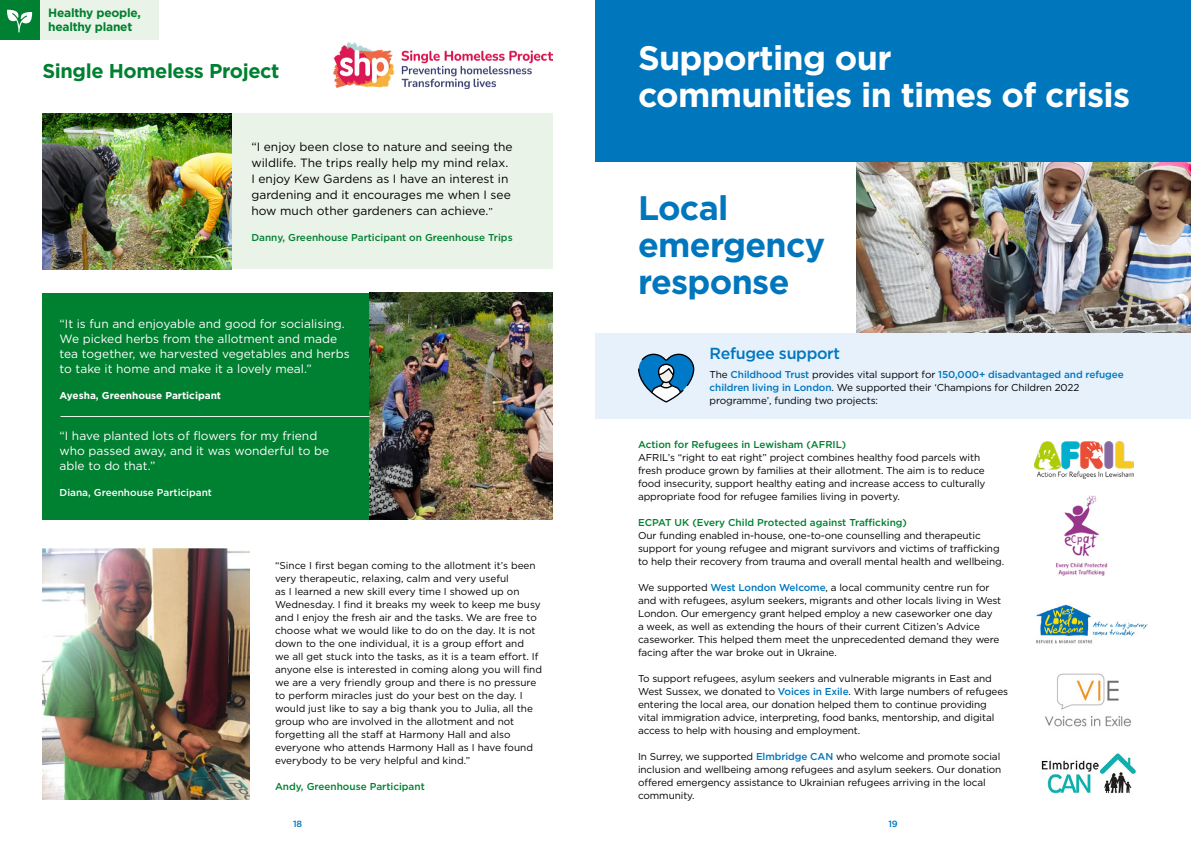
<style>
.page{position:relative;width:1191px;height:842px;background:#fff}
.page>*{position:absolute;margin:0;border:0;box-sizing:border-box;transform-origin:0 0}
.Main_Headings{font:700 34px/37px "Gotham";letter-spacing:-.02em;color:#fff}
.Main_Headings-2{font:700 34px/37px "Gotham";letter-spacing:-.02em;color:#0076bd}
.Main_Headings-3{font:700 20px "Gotham";letter-spacing:-.02em;color:#008031}
.Subheadings_Cyan{font:500 16px "Gotham";letter-spacing:-.02em;color:#0076bd}
.Body_Copy{font:12px/15px "Gotham";color:#fff}
.Body_Copy-2{font:12px/16px "Gotham";color:#000}
.Main_Headings-4{font:700 12px/14.4px "Gotham";letter-spacing:-.02em;color:#008031}
.Body_Copy-3{font:10px/13px "Gotham";letter-spacing:-.01em;color:#000}
.Body_Copy-4{font:500 10px "Gotham";color:#008031}
.Body_Copy-5{font:700 10px "Gotham";color:#fff}
.Body_Copy-6{font:500 10px "Gotham";color:#fff}
.t1{font:500 9px "Gotham";color:#0076bd}
.s1{font-size:10px}
.s2{font-weight:500;color:#0076bd}
.s3{font-weight:500;color:#008031}
</style>
<div class="page">
<img style="left:856px;top:162px;width:335px;height:171px">
<div style="left:595px;top:333px;width:596px;height:85px;background:#e6f1fc"></div>
<img style="left:333px;top:43px;width:220px;height:45px">
<div style="left:43px;top:293px;width:326px;height:226px;background:#008031"></div>
<img style="left:43px;top:549px;width:206px;height:250px">
<div style="left:595px;top:0;width:596px;height:162px;background:#0076bd"></div>
<img style="left:1035px;top:441px;width:98px;height:38px">
<img style="left:1056px;top:495px;width:52px;height:81px">
<img style="left:1036px;top:604px;width:112px;height:40px">
<img style="left:1045px;top:673px;width:87px;height:54px">
<img style="left:1041px;top:753px;width:95px;height:41px">
<svg style="left:638px;top:353px;width:55px;height:50px"></svg>
<img style="left:369px;top:293px;width:184px;height:226px">
<div style="left:231px;top:113px;width:322px;height:156px;background:#eaf3e7"></div>
<img style="left:43px;top:113px;width:189px;height:156px">
<hr style="left:60px;top:416px;width:309px;height:1px;background:#eaf3e7">
<div style="left:40px;top:0;width:119px;height:40px;background:#eaf3e7"></div>
<div style="left:0;top:0;width:40px;height:40px;background:#008031"></div>
<svg style="left:7px;top:10px;width:25px;height:23px"></svg>
<p class="Main_Headings-4" style="left:48px;top:5px;width:94px">Healthy people, healthy planet</p>
<p class="Main_Headings-3" style="left:43px;top:58px;width:238px">Single Homeless Project</p>
<p class="Body_Copy-2" style="left:251px;top:139px;width:263px">“I enjoy been close to nature and seeing the wildlife. The trips really help my mind relax.<br>I enjoy Kew Gardens as I have an interest in gardening and it encourages me when I see how much other gardeners can achieve.<span class="s1">”</span></p>
<p class="Body_Copy-4" style="left:251px;top:231px;width:263px">Danny, Greenhouse Participant on Greenhouse Trips</p>
<p class="Body_Copy" style="left:60px;top:316px;width:292px">“It is fun and enjoyable and good for socialising.<br>We picked herbs from the allotment and made tea together, we harvested vegetables and herbs to take it home and make it a lovely meal.”</p>
<p class="Body_Copy-5" style="left:60px;top:389px;width:163px">Ayesha, Greenhouse Participant</p>
<p class="Body_Copy" style="left:60px;top:428px;width:271px">“I have planted lots of flowers for my friend who passed away, and it was wonderful to be able to do that.”</p>
<p class="Body_Copy-6" style="left:60px;top:486px;width:154px">Diana, Greenhouse Participant</p>
<p class="Body_Copy-3" style="left:275px;top:558px;width:268px">“Since I first began coming to the allotment it’s been very therapeutic, relaxing, calm and very useful<br>as I learned a new skill every time I showed up on Wednesday. I find it breaks my week to keep me busy and I enjoy the fresh air and the tasks. We are free to choose what we would like to do on the day. It is not down to the one individual, it is a group effort and<br>we all get stuck into the tasks, as it is a team effort. If anyone else is interested in coming along you will find we are a very friendly group and there is no pressure to perform miracles just do your best on the day. I would just like to say a big thank you to Julia, all the group who are involved in the allotment and not</p>
<p class="Body_Copy-3" style="left:275px;top:727px;width:259px">forgetting all the staff at Harmony Hall and also everyone who attends Harmony Hall as I have found everybody to be very helpful and kind.”</p>
<p class="Body_Copy-4" style="left:275px;top:779px;width:151px">Andy, Greenhouse Participant</p>
<p class="Main_Headings" style="left:638px;top:39px;width:493px">Supporting our<br>communities in times of crisis</p>
<p class="Main_Headings-2" style="left:638px;top:189px;width:189px">Local emergency response</p>
<p class="Subheadings_Cyan" style="left:709px;top:343px;width:132px">Refugee support</p>
<p class="Body_Copy-3" style="left:709px;top:368px;width:415px">The <span class="s2">Childhood Trust</span> provides vital support for <span class="s2">150,000+ disadvantaged and refugee children living in London</span>. We supported their ‘Champions for Children 2022 programme’, funding two projects:</p>
<p class="Body_Copy-3" style="left:638px;top:438px;width:349px"><span class="s3">Action for Refugees in Lewisham (AFRIL)<br></span>AFRIL’s “right to eat right” project combines healthy food parcels with fresh produce grown by families at their allotment. The aim is to reduce food insecurity, support healthy eating and increase access to culturally appropriate food for refugee families living in poverty.</p>
<p class="Body_Copy-3" style="left:638px;top:516px;width:367px"><span class="s3">ECPAT UK (Every Child Protected against Trafficking)<br></span>Our funding enabled in-house, one-to-one counselling and therapeutic support for young refugee and migrant survivors and victims of trafficking to help their recovery from trauma and overall mental health and wellbeing.</p>
<p class="Body_Copy-3" style="left:638px;top:581px;width:365px">We supported <span class="s2">West London Welcome</span>, a local community centre run for and with refugees, asylum seekers, migrants and other locals living in West London. Our emergency grant helped employ a new caseworker one day<br>a week, as well as extending the hours of their current Citizen’s Advice caseworker. This helped them meet the unprecedented demand they were facing after the war broke out in Ukraine.</p>
<p class="Body_Copy-3" style="left:638px;top:672px;width:372px">To support refugees, asylum seekers and vulnerable migrants in East and West Sussex, we donated to <span class="s2">Voices in Exile</span>. With large numbers of refugees entering the local area, our donation helped them to continue providing vital immigration advice, interpreting, food banks, mentorship, and digital access to help with housing and employment.</p>
<p class="Body_Copy-3" style="left:638px;top:750px;width:365px">In Surrey, we supported <span class="s2">Elmbridge CAN</span> who welcome and promote social inclusion and wellbeing among refugees and asylum seekers. Our donation offered emergency assistance to Ukrainian refugees arriving in the local community.</p>
<p class="t1" style="left:293px;top:817px;width:11px">18</p>
<p class="t1" style="left:888px;top:817px;width:11px">19</p>
</div>
